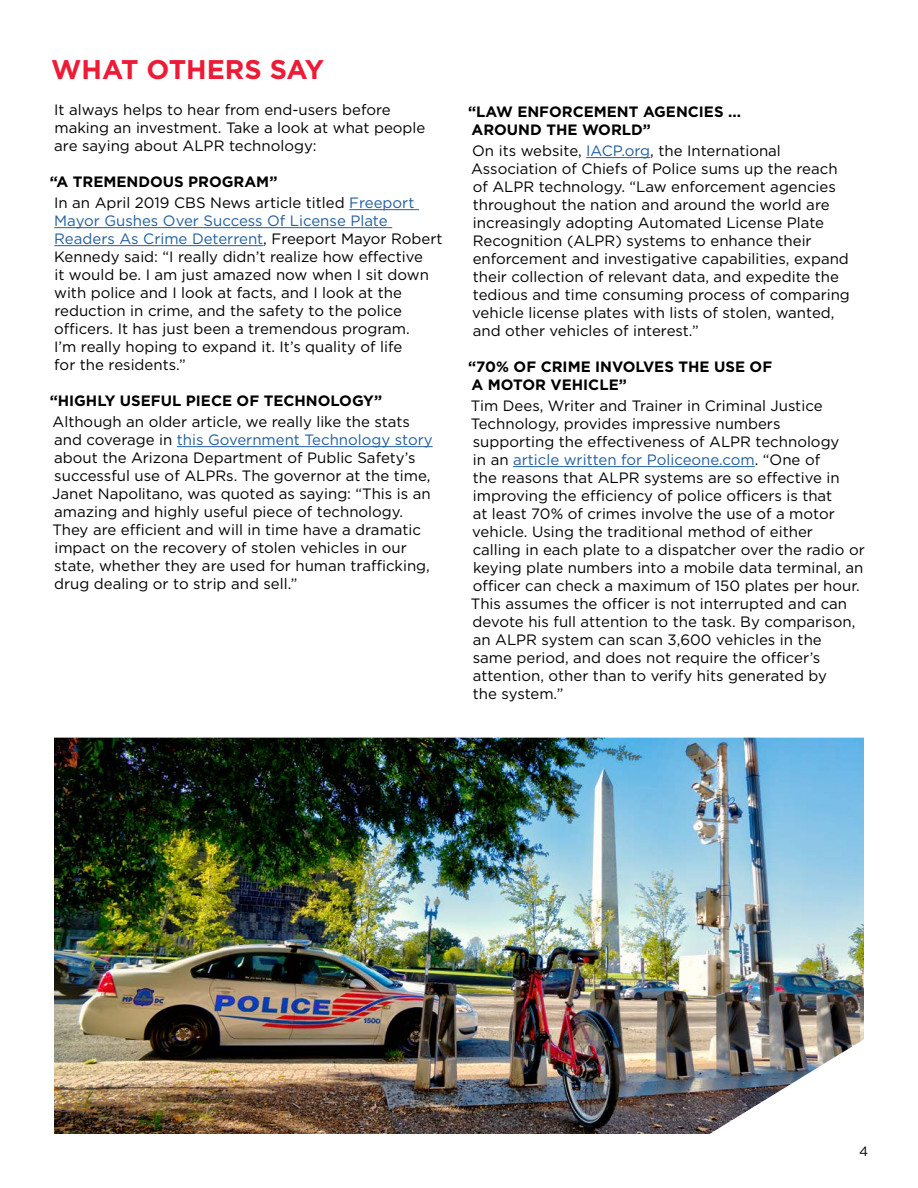
<style>
.page{position:relative;width:918px;height:1188px;background:#fff}
.page>*{position:absolute;margin:0;border:0;box-sizing:border-box;transform-origin:0 0}
.t1{font:700 27px "Gotham";color:#ed1b35}
.t2{font:15px/18px "Gotham";color:#000}
.t3{font:700 15px/18px "Gotham";color:#000}
.t4{font:13.5px "Gotham";color:#000}
.s1{font-weight:700}
.s2{color:#215e9e}
</style>
<div class="page">
<hr style="left:349px;top:209px;width:70px;height:1px;background:#215e9e">
<hr style="left:54px;top:227px;width:338px;height:1px;background:#215e9e">
<hr style="left:54px;top:245px;width:209px;height:1px;background:#215e9e">
<hr style="left:177px;top:446px;width:256px;height:1px;background:#215e9e">
<hr style="left:586px;top:157px;width:64px;height:1px;background:#215e9e">
<hr style="left:513px;top:466px;width:242px;height:1px;background:#215e9e">
<img style="left:54px;top:738px;width:810px;height:396px">
<h1 class="t1" style="left:51px;top:54px;width:275px">WHAT OTHERS SAY</h1>
<p class="t2" style="left:54px;top:101px;width:373px">It always helps to hear from end-users before making an investment. Take a look at what people are saying about ALPR technology:</p>
<p class="t2" style="left:50px;top:171px;width:366px;line-height:21px"><span class="s1">“A TREMENDOUS PROGRAM”<br></span>In an April 2019 CBS News article titled <span class="s2">Freeport</span></p>
<p class="t2" style="left:54px;top:212px;width:390px"><span class="s2">Mayor Gushes Over Success Of License Plate Readers As Crime Deterrent</span>, Freeport Mayor Robert Kennedy said: “I really didn’t realize how effective<br>it would be. I am just amazed now when I sit down with police and I look at facts, and I look at the reduction in crime, and the safety to the police officers. It has just been a tremendous program.<br>I’m really hoping to expand it. It’s quality of life<br>for the residents.”</p>
<p class="t3" style="left:50px;top:391px;width:334px">“HIGHLY USEFUL PIECE OF TECHNOLOGY”</p>
<p class="t2" style="left:52px;top:413px;width:382px">Although an older article, we really like the stats and coverage in <span class="s2">this Government Technology story </span>about the Arizona Department of Public Safety’s successful use of ALPRs. The governor at the time, Janet Napolitano, was quoted as saying: “This is an amazing and highly useful piece of technology.<br>They are efficient and will in time have a dramatic impact on the recovery of stolen vehicles in our state, whether they are used for human trafficking, drug dealing or to strip and sell.”</p>
<p class="t3" style="left:468px;top:102px;width:274px">“LAW ENFORCEMENT AGENCIES ...<br>AROUND THE WORLD”</p>
<p class="t2" style="left:471px;top:141px;width:380px">On its website, <span class="s2">IACP.org</span>, the International Association of Chiefs of Police sums up the reach of ALPR technology. “Law enforcement agencies throughout the nation and around the world are increasingly adopting Automated License Plate Recognition (ALPR) systems to enhance their enforcement and investigative capabilities, expand their collection of relevant data, and expedite the tedious and time consuming process of comparing vehicle license plates with lists of stolen, wanted, and other vehicles of interest.”</p>
<p class="t3" style="left:468px;top:357px;width:305px">“70% OF CRIME INVOLVES THE USE OF<br>A MOTOR VEHICLE”</p>
<p class="t2" style="left:471px;top:396px;width:395px">Tim Dees, Writer and Trainer in Criminal Justice Technology, provides impressive numbers supporting the effectiveness of ALPR technology<br>in an <span class="s2">article written for Policeone.com</span>. “One of<br>the reasons that ALPR systems are so effective in improving the efficiency of police officers is that<br>at least 70% of crimes involve the use of a motor vehicle. Using the traditional method of either<br>calling in each plate to a dispatcher over the radio or keying plate numbers into a mobile data terminal, an officer can check a maximum of 150 plates per hour.<br>This assumes the officer is not interrupted and can devote his full attention to the task. By comparison, an ALPR system can scan 3,600 vehicles in the<br>same period, and does not require the officer’s attention, other than to verify hits generated by<br>the system.”</p>
<p class="t4" style="left:859px;top:1142px;width:11px">4</p>
</div>
